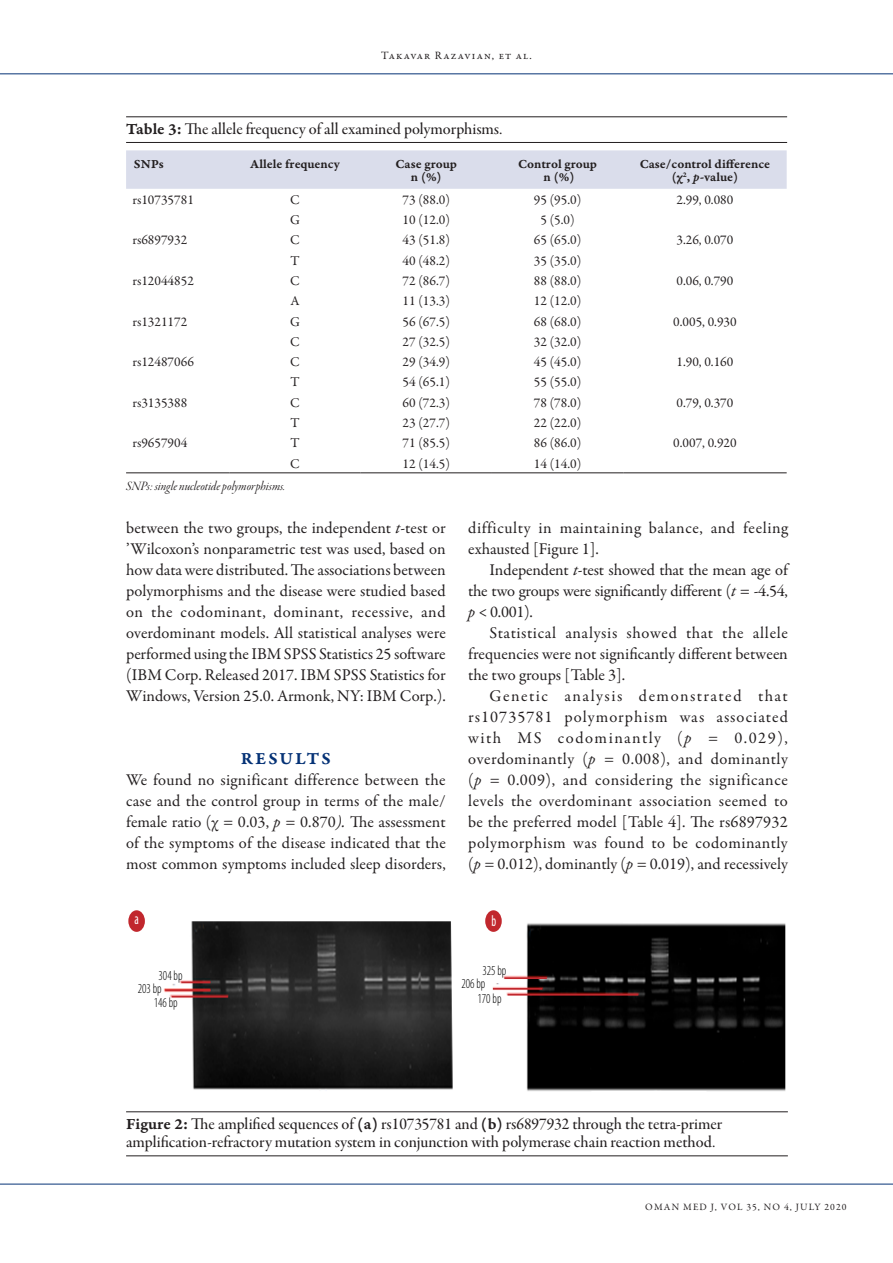
<style>
.page{position:relative;width:893px;height:1263px;background:#fff}
.page>*{position:absolute;margin:0;border:0;box-sizing:border-box;transform-origin:0 0}
.Heading-1{font:18px "Garamond Premr Pro Smbd Capt";letter-spacing:.11em;color:#053276}
.Paragraph_indent{font:16.5px/21px "Garamond Premr Pro";letter-spacing:.005em;color:#231f20;text-align:justify}
.Paragraph_No-Indent{font:16.5px/21px "Garamond Premr Pro";letter-spacing:.01em;color:#231f20;text-align:justify}
.Figure-Caption{font:16.5px/18.3px "Garamond Premr Pro Med Subh";color:#231f20}
.Paragraph_No-Indent-2{font:16.5px/21px "Garamond Premr Pro";letter-spacing:.035em;color:#231f20}
.Table-Caption{font:16.5px "Garamond Premr Pro Med Subh";color:#231f20}
.t1{font:condensed 15.6px "Myriad Pro";color:#fff;scale:.77 1}
.t2{font:300 condensed 13.8px "Myriad Pro";color:#000;scale:.89 1}
.Table-Text{font:13.5px "Garamond Premr Pro";color:#231f20}
.Table-Text-Left{font:13.5px "Garamond Premr Pro";color:#231f20}
.Table-Sub{font:13.5px "Garamond Premr Pro It Disp";color:#231f20}
.Table-Header{font:13.2px "Garamond Premr Pro Smbd Capt";color:#231f20}
.Table-Header-Left{font:13.2px "Garamond Premr Pro Smbd Capt";color:#231f20}
.t3{font:11.25px "Garamond Premr Pro";letter-spacing:.1em;color:#231f20}
.t4{font:9.75px "Garamond Premr Pro";letter-spacing:.11em;color:#231f20}
.s1{font-family:"Garamond Premr Pro Smbd Capt"}
.s2{font-family:"Garamond Premr Pro Smbd It Capt"}
.s3{font-style:italic}
</style>
<div class="page">
<hr style="left:0;top:1184px;width:893px;height:1px;background:#053276">
<hr style="left:0;top:74px;width:893px;height:1px;background:#053276">
<hr style="left:126px;top:117px;width:661px;height:1px;background:#231f20">
<hr style="left:126px;top:142px;width:661px;height:1px;background:#231f20">
<div style="left:126px;top:150px;width:661px;height:39px;background:#daddeb"></div>
<hr style="left:229px;top:473px;width:132px;height:1px;background:#231f20">
<hr style="left:361px;top:473px;width:131px;height:1px;background:#231f20">
<hr style="left:492px;top:473px;width:131px;height:1px;background:#231f20">
<hr style="left:623px;top:473px;width:164px;height:1px;background:#231f20">
<hr style="left:126px;top:473px;width:103px;height:1px;background:#231f20">
<hr style="left:126px;top:1111px;width:662px;height:1px;background:#231f20">
<hr style="left:126px;top:1155px;width:662px;height:1px;background:#231f20">
<img style="left:129px;top:910px;width:657px;height:181px">
<div style="left:128px;top:910px;width:17px;height:22px;background:#c1272d;border-radius:50%"></div>
<div style="left:485px;top:910px;width:17px;height:22px;background:#c1272d;border-radius:50%"></div>
<hr style="left:504px;top:977px;width:43px;height:2px;background:#c1272d">
<hr style="left:181px;top:981px;width:29px;height:2px;background:#c1272d">
<hr style="left:165px;top:989px;width:45px;height:2px;background:#c1272d">
<hr style="left:172px;top:996px;width:56px;height:1px;background:#c1272d">
<hr style="left:493px;top:988px;width:49px;height:1px;background:#c1272d">
<hr style="left:508px;top:994px;width:130px;height:1px;background:#c1272d">
<p class="t3" style="left:381px;top:49px;width:152px">Takavar Razavian, et al.</p>
<p class="Table-Caption" style="left:126px;top:119px;width:378px"><span class="s1">Table 3:</span> The allele frequency of all examined polymorphisms.</p>
<p class="Table-Header-Left" style="left:134px;top:156px;width:31px">SNPs</p>
<p class="Table-Header" style="left:250px;top:156px;width:91px">Allele frequency</p>
<p class="Table-Header" style="left:396px;top:156px;width:63px">Case group</p>
<p class="Table-Header" style="left:411px;top:169px;width:32px">n (%)</p>
<p class="Table-Header" style="left:518px;top:156px;width:80px">Control group</p>
<p class="Table-Header" style="left:544px;top:169px;width:32px">n (%)</p>
<p class="Table-Header" style="left:640px;top:156px;width:132px">Case/control difference</p>
<p class="Table-Header" style="left:672px;top:169px;width:68px">(χ<sup>2</sup>, <span class="s2">p-</span>value)</p>
<p class="Table-Text-Left" style="left:132px;top:191px;width:63px">rs10735781</p>
<p class="Table-Text" style="left:290px;top:191px;width:11px">C</p>
<p class="Table-Text" style="left:403px;top:191px;width:49px">73 (88.0)</p>
<p class="Table-Text" style="left:534px;top:191px;width:49px">95 (95.0)</p>
<p class="Table-Text" style="left:676px;top:191px;width:58px">2.99, 0.080</p>
<p class="Table-Text" style="left:290px;top:212px;width:11px">G</p>
<p class="Table-Text" style="left:403px;top:212px;width:49px">10 (12.0)</p>
<p class="Table-Text" style="left:540px;top:212px;width:36px">5 (5.0)</p>
<p class="Table-Text-Left" style="left:132px;top:232px;width:56px">rs6897932</p>
<p class="Table-Text" style="left:290px;top:232px;width:11px">C</p>
<p class="Table-Text" style="left:403px;top:232px;width:49px">43 (51.8)</p>
<p class="Table-Text" style="left:534px;top:232px;width:49px">65 (65.0)</p>
<p class="Table-Text" style="left:676px;top:232px;width:58px">3.26, 0.070</p>
<p class="Table-Text" style="left:290px;top:252px;width:11px">T</p>
<p class="Table-Text" style="left:403px;top:252px;width:49px">40 (48.2)</p>
<p class="Table-Text" style="left:534px;top:252px;width:49px">35 (35.0)</p>
<p class="Table-Text-Left" style="left:132px;top:273px;width:63px">rs12044852</p>
<p class="Table-Text" style="left:290px;top:273px;width:11px">C</p>
<p class="Table-Text" style="left:403px;top:273px;width:49px">72 (86.7)</p>
<p class="Table-Text" style="left:534px;top:273px;width:49px">88 (88.0)</p>
<p class="Table-Text" style="left:676px;top:273px;width:58px">0.06, 0.790</p>
<p class="Table-Text" style="left:290px;top:293px;width:11px">A</p>
<p class="Table-Text" style="left:403px;top:293px;width:49px">11 (13.3)</p>
<p class="Table-Text" style="left:534px;top:293px;width:49px">12 (12.0)</p>
<p class="Table-Text-Left" style="left:132px;top:313px;width:56px">rs1321172</p>
<p class="Table-Text" style="left:290px;top:313px;width:11px">G</p>
<p class="Table-Text" style="left:403px;top:313px;width:49px">56 (67.5)</p>
<p class="Table-Text" style="left:534px;top:313px;width:49px">68 (68.0)</p>
<p class="Table-Text" style="left:673px;top:313px;width:65px">0.005, 0.930</p>
<p class="Table-Text" style="left:290px;top:333px;width:11px">C</p>
<p class="Table-Text" style="left:403px;top:333px;width:49px">27 (32.5)</p>
<p class="Table-Text" style="left:534px;top:333px;width:49px">32 (32.0)</p>
<p class="Table-Text-Left" style="left:132px;top:354px;width:63px">rs12487066</p>
<p class="Table-Text" style="left:290px;top:354px;width:11px">C</p>
<p class="Table-Text" style="left:403px;top:354px;width:49px">29 (34.9)</p>
<p class="Table-Text" style="left:534px;top:354px;width:49px">45 (45.0)</p>
<p class="Table-Text" style="left:676px;top:354px;width:58px">1.90, 0.160</p>
<p class="Table-Text" style="left:290px;top:374px;width:11px">T</p>
<p class="Table-Text" style="left:403px;top:374px;width:49px">54 (65.1)</p>
<p class="Table-Text" style="left:534px;top:374px;width:49px">55 (55.0)</p>
<p class="Table-Text-Left" style="left:132px;top:394px;width:56px">rs3135388</p>
<p class="Table-Text" style="left:290px;top:394px;width:11px">C</p>
<p class="Table-Text" style="left:403px;top:394px;width:49px">60 (72.3)</p>
<p class="Table-Text" style="left:534px;top:394px;width:49px">78 (78.0)</p>
<p class="Table-Text" style="left:676px;top:394px;width:58px">0.79, 0.370</p>
<p class="Table-Text" style="left:290px;top:415px;width:11px">T</p>
<p class="Table-Text" style="left:403px;top:415px;width:49px">23 (27.7)</p>
<p class="Table-Text" style="left:534px;top:415px;width:49px">22 (22.0)</p>
<p class="Table-Text-Left" style="left:132px;top:435px;width:56px">rs9657904</p>
<p class="Table-Text" style="left:290px;top:435px;width:11px">T</p>
<p class="Table-Text" style="left:403px;top:435px;width:49px">71 (85.5)</p>
<p class="Table-Text" style="left:534px;top:435px;width:49px">86 (86.0)</p>
<p class="Table-Text" style="left:673px;top:435px;width:65px">0.007, 0.920</p>
<p class="Table-Text" style="left:290px;top:455px;width:11px">C</p>
<p class="Table-Text" style="left:403px;top:455px;width:49px">12 (14.5)</p>
<p class="Table-Text" style="left:534px;top:455px;width:49px">14 (14.0)</p>
<p class="Table-Sub" style="left:126px;top:479px;width:161px">SNPs: single nucleotide polymorphisms.</p>
<p class="Paragraph_indent" style="left:126px;top:518px;width:321px">between the two groups, the independent <span class="s3">t</span>-test or ’Wilcoxon’s nonparametric test was used, based on how data were distributed. The associations between polymorphisms and the disease were studied based on the codominant, dominant, recessive, and overdominant models. All statistical analyses were performed using the IBM SPSS Statistics 25 software (IBM Corp. Released 2017. IBM SPSS Statistics for Windows, Version 25.0. Armonk, NY: IBM Corp.).</p>
<p class="Heading-1" style="left:241px;top:748px;width:91px">RESULTS</p>
<p class="Paragraph_No-Indent" style="left:126px;top:770px;width:321px">We found no significant difference between the case and the control group in terms of the male/ female ratio (χ = 0.03, <span class="s3">p =</span> 0.870<span class="s3">).</span> The assessment of the symptoms of the disease indicated that the most common symptoms included sleep disorders,</p>
<p class="Paragraph_No-Indent-2" style="left:468px;top:518px;width:321px">difficulty in maintaining balance, and feeling exhausted [Figure 1].</p>
<p class="Paragraph_indent" style="left:468px;top:560px;width:321px;text-indent:21px">Independent <span class="s3">t</span>-test showed that the mean age of the two groups were significantly different (<span class="s3">t</span> = -4.54, <span class="s3">p</span> &lt; 0.001).</p>
<p class="Paragraph_indent" style="left:468px;top:623px;width:321px;text-indent:21px">Statistical analysis showed that the allele frequencies were not significantly different between the two groups [Table 3].</p>
<p class="Paragraph_indent" style="left:468px;top:686px;width:321px;text-indent:21px">Genetic analysis demonstrated that rs10735781 polymorphism was associated with MS codominantly (<span class="s3">p =</span> 0.029), overdominantly (<span class="s3">p =</span> 0.008), and dominantly (<span class="s3">p =</span> 0.009), and considering the significance levels the overdominant association seemed to be the preferred model [Table 4]. The rs6897932 polymorphism was found to be codominantly (<span class="s3">p =</span> 0.012), dominantly (<span class="s3">p =</span> 0.019), and recessively</p>
<p class="t1" style="left:134px;top:910px;width:7px">a</p>
<p class="t1" style="left:491px;top:911px;width:8px">b</p>
<p class="t2" style="left:159px;top:968px;width:29px">304 bp</p>
<p class="t2" style="left:138px;top:981px;width:29px">203 bp</p>
<p class="t2" style="left:154px;top:995px;width:29px">146 bp</p>
<p class="t2" style="left:482px;top:963px;width:29px">325 bp</p>
<p class="t2" style="left:461px;top:976px;width:29px">206 bp</p>
<p class="t2" style="left:477px;top:991px;width:29px">170 bp</p>
<p class="Figure-Caption" style="left:126px;top:1115px;width:598px"><span class="s1">Figure 2:</span> The amplified sequences of <span class="s1">(a)</span> rs10735781 and <span class="s1">(b)</span> rs6897932 through the tetra-primer amplification-refractory mutation system in conjunction with polymerase chain reaction method.</p>
<p class="t4" style="left:645px;top:1201px;width:19px">Oman</p>
<p class="t4" style="left:683px;top:1201px;width:46px">med J, vol</p>
<p class="t4" style="left:746px;top:1201px;width:27px">35, no</p>
<p class="t4" style="left:784px;top:1201px;width:64px">4, july 2020</p>
</div>
